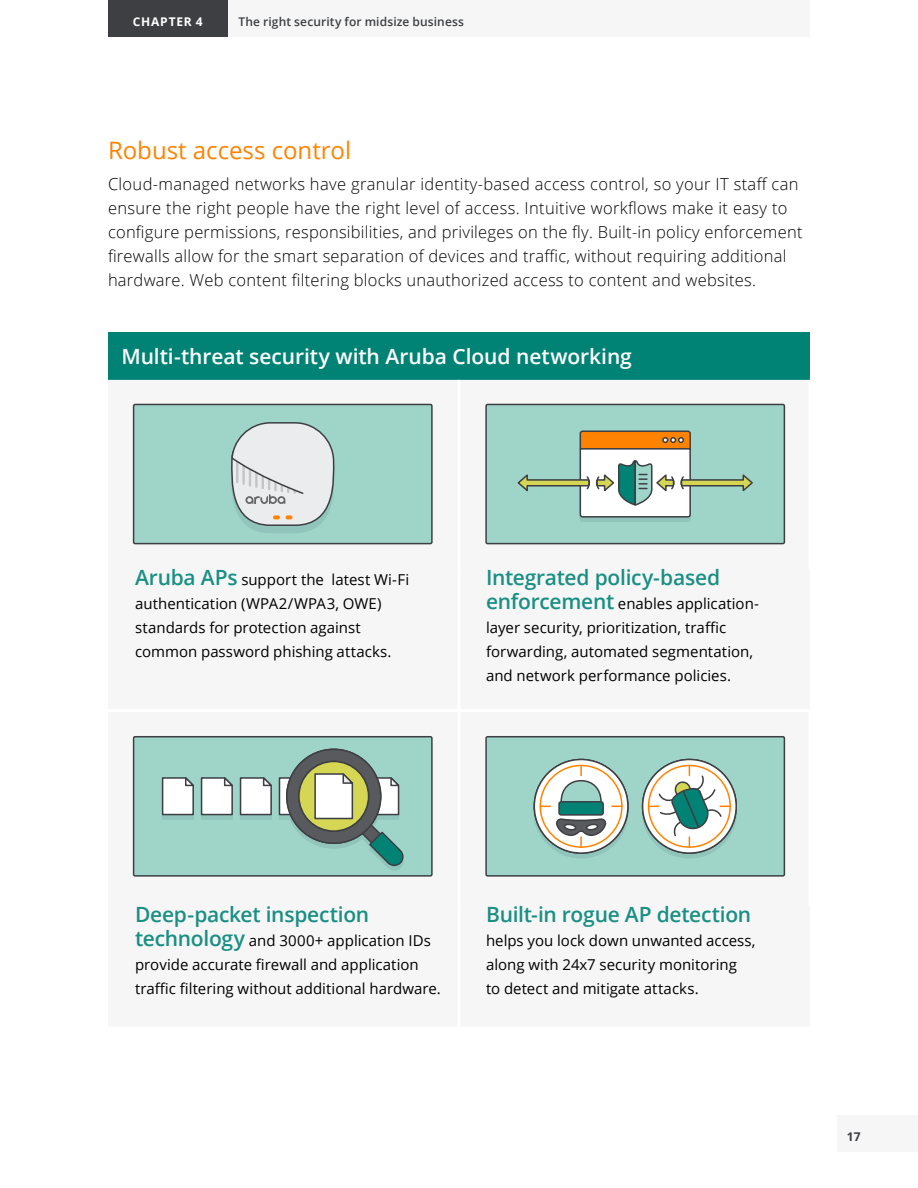
<style>
.page{position:relative;width:918px;height:1188px;background:#fff}
.page>*{position:absolute;margin:0;border:0;box-sizing:border-box;transform-origin:0 0}
.t1{font:24px "Open Sans";color:#ff8300}
.t2{font:600 21px "Open Sans";letter-spacing:-.01em;color:#1a8f83}
.t3{font:600 21px "Open Sans";letter-spacing:-.005em;color:#fff}
.t4{font:300 16.5px/24px "Open Sans";letter-spacing:.015em;color:#000}
.t5{font:15px/24px "Open Sans";color:#000}
.t6{font:600 12px "Open Sans";letter-spacing:.01em;color:#3d3f43}
.t7{font:700 12px "Open Sans";letter-spacing:.07em;color:#fff}
.t8{font:700 12px "Open Sans";color:#3d3f43}
.s1{font-weight:600;font-size:21px;color:#1a8f83}
</style>
<div class="page">
<div style="left:108px;top:0;width:702px;height:37px;background:#f6f6f6"></div>
<div style="left:837px;top:1116px;width:81px;height:36px;background:#f6f6f6"></div>
<div style="left:108px;top:0;width:119px;height:37px;background:#3d3f43"></div>
<div style="left:108px;top:333px;width:702px;height:47px;background:#008375"></div>
<div style="left:132px;top:403px;width:654px;height:473px;background:#f6f6f6"></div>
<hr style="left:108px;top:709px;width:351px;height:3px;background:#fff">
<hr style="left:459px;top:709px;width:353px;height:3px;background:#fff">
<hr style="left:458px;top:380px;width:2px;height:189px;background:#fff">
<hr style="left:458px;top:569px;width:2px;height:140px;background:#fff">
<hr style="left:458px;top:712px;width:2px;height:194px;background:#fff">
<div style="left:134px;top:404px;width:298px;height:140px;background:#9fd4c9;border-radius:2px"></div>
<div style="left:133px;top:404px;width:300px;height:140px;border:2px solid #3d3f43;border-radius:2px"></div>
<svg style="left:231px;top:422px;width:104px;height:111px"></svg>
<div style="left:486px;top:404px;width:298px;height:140px;background:#9fd4c9;border-radius:2px"></div>
<div style="left:485px;top:404px;width:300px;height:140px;border:2px solid #3d3f43;border-radius:2px"></div>
<svg style="left:517px;top:430px;width:236px;height:92px"></svg>
<div style="left:134px;top:737px;width:298px;height:139px;background:#9fd4c9;border-radius:2px"></div>
<div style="left:133px;top:736px;width:300px;height:141px;border:2px solid #3d3f43;border-radius:2px"></div>
<svg style="left:161px;top:748px;width:243px;height:123px"></svg>
<div style="left:486px;top:737px;width:298px;height:139px;background:#9fd4c9;border-radius:2px"></div>
<div style="left:485px;top:736px;width:300px;height:141px;border:2px solid #3d3f43;border-radius:2px"></div>
<svg style="left:643px;top:760px;width:93px;height:93px"></svg>
<div style="left:642px;top:759px;width:95px;height:95px;border:2px solid #3d3f43;border-radius:50%"></div>
<svg style="left:649px;top:766px;width:81px;height:86px;background:#c3d1c6"></svg>
<svg style="left:534px;top:760px;width:94px;height:93px"></svg>
<div style="left:534px;top:759px;width:95px;height:95px;border:2px solid #3d3f43;border-radius:50%"></div>
<svg style="left:540px;top:766px;width:82px;height:86px"></svg>
<div style="left:559px;top:802px;width:44px;height:13px;background:#008375;border-radius:2px"></div>
<div style="left:558px;top:801px;width:46px;height:15px;border:2px solid #3d3f43;border-radius:2px"></div>
<p class="t7" style="left:133px;top:13px;width:72px">CHAPTER 4</p>
<p class="t6" style="left:238px;top:13px;width:227px">The right security for midsize business</p>
<h1 class="t1" style="left:108px;top:134px;width:245px">Robust access control</h1>
<p class="t4" style="left:108px;top:171px;width:696px">Cloud-managed networks have granular identity-based access control, so your IT staff can ensure the right people have the right level of access. Intuitive workflows make it easy to configure permissions, responsibilities, and privileges on the fly. Built-in policy enforcement firewalls allow for the smart separation of devices and traffic, without requiring additional hardware. Web content filtering blocks unauthorized access to content and websites.</p>
<h2 class="t3" style="left:122px;top:342px;width:512px">Multi-threat security with Aruba Cloud networking</h2>
<p class="t5" style="left:135px;top:567px;width:276px"><span class="s1">Aruba APs</span> support the latest Wi-Fi authentication (WPA2/WPA3, OWE) standards for protection against common password phishing attacks.</p>
<h2 class="t2" style="left:486px;top:563px;width:236px">Integrated policy-based</h2>
<p class="t5" style="left:486px;top:591px;width:275px"><span class="s1">enforcement</span> enables application&shy;layer security, prioritization, traffic forwarding, automated segmentation, and network performance policies.</p>
<h2 class="t2" style="left:135px;top:900px;width:236px">Deep-packet inspection</h2>
<p class="t5" style="left:135px;top:929px;width:307px"><span class="s1">technology</span> and 3000+ application IDs provide accurate firewall and application traffic filtering without additional hardware.</p>
<h2 class="t2" style="left:486px;top:900px;width:267px">Built-in rogue AP detection</h2>
<p class="t5" style="left:486px;top:929px;width:271px">helps you lock down unwanted access, along with 24x7 security monitoring<br>to detect and mitigate attacks.</p>
<p class="t8" style="left:847px;top:1128px;width:16px">17</p>
</div>
